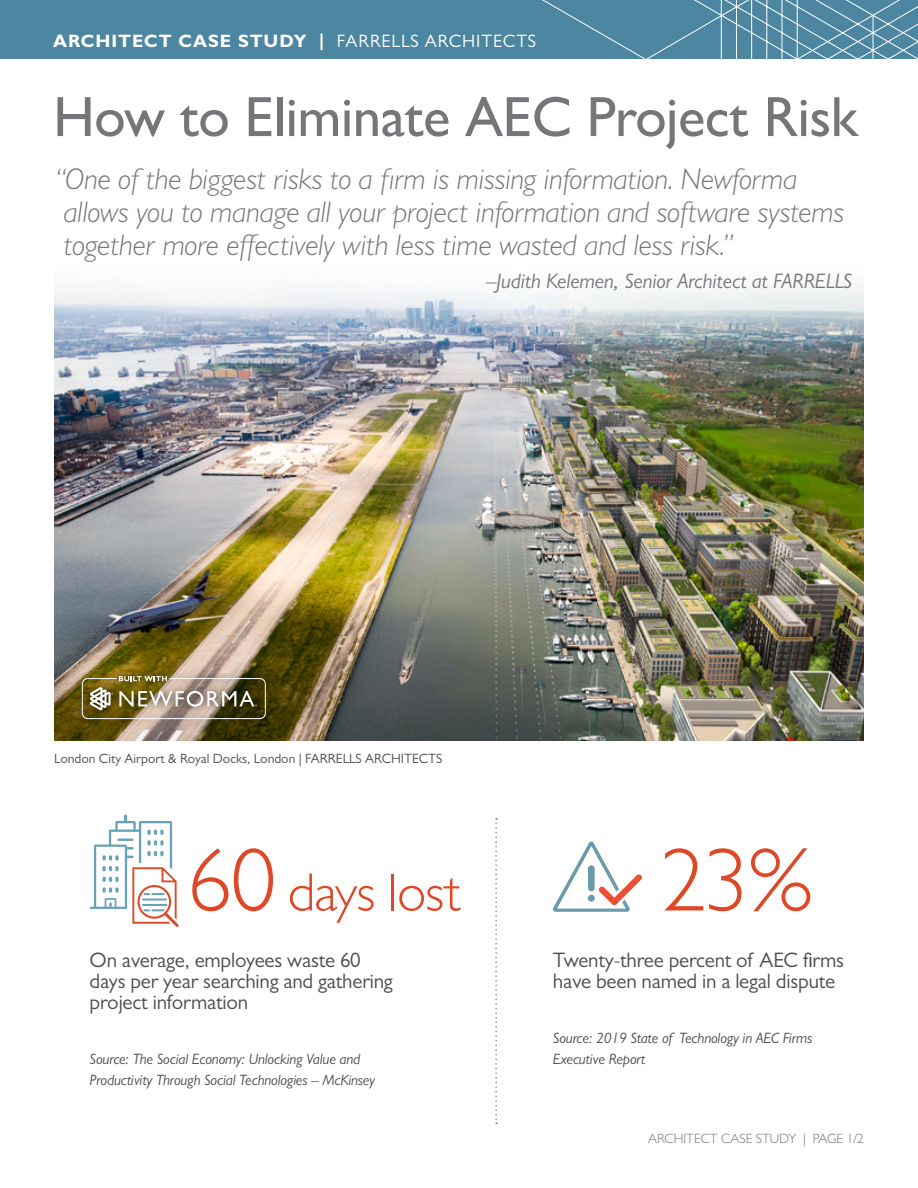
<style>
.page{position:relative;width:918px;height:1188px;background:#fff}
.page>*{position:absolute;margin:0;border:0;box-sizing:border-box;transform-origin:0 0}
.t1{font:300 90px "Gill Sans MT Pro";color:#de4826}
.t2{font:500 57px "Gill Sans MT Pro";letter-spacing:-.01em;color:#757679}
.t3{font:300 54px "Gill Sans MT Pro";letter-spacing:-.01em;color:#de4826}
.t4{font:italic 300 30px/33px "Gill Sans MT Pro";color:#757679}
.t5{font:21px/21px "Gill Sans MT Pro";letter-spacing:-.01em;color:#4d4d4f}
.t6{font:italic 21px "Gill Sans MT Pro";color:#757679}
.t7{font:700 18px "Gill Sans MT Pro";letter-spacing:.05em;color:#fff}
.t8{font:italic 15px/21px "Gill Sans MT Pro";letter-spacing:-.01em;color:#4d4d4f}
.t9{font:13.5px "Gill Sans MT Pro";color:#4d4d4f}
.t10{font:300 13.5px "Gill Sans MT Pro";color:#757679}
.s1{font-weight:400}
.s2{font-style:normal}
.s3{font-size:90px}
</style>
<div class="page">
<img style="left:54px;top:285px;width:810px;height:456px">
<div style="left:0;top:0;width:918px;height:59px;background:#4c86a0"></div>
<svg style="left:542px;top:0;width:376px;height:59px"></svg>
<svg style="left:553px;top:842px;width:89px;height:70px"></svg>
<svg style="left:90px;top:815px;width:89px;height:112px"></svg>
<svg style="left:495px;top:818px;width:2px;height:306px"></svg>
<div style="left:74px;top:669px;width:200px;height:58px;background:#000;opacity:.75"></div>
<svg style="left:119px;top:676px;width:48px;height:5px"></svg>
<svg style="left:119px;top:691px;width:138px;height:16px"></svg>
<svg style="left:90px;top:687px;width:23px;height:23px"></svg>
<div style="left:82px;top:678px;width:184px;height:41px;border:1px solid #fff;border-radius:5px"></div>
<p class="t7" style="left:53px;top:30px;width:484px">ARCHITECT CASE STUDY | <span class="s1">FARRELLS ARCHITECTS</span></p>
<h2 class="t2" style="left:53px;top:83px;width:806px">How to Eliminate AEC Project Risk</h2>
<p class="t4" style="left:64px;top:162px;width:782px;text-indent:-10px">“One of the biggest risks to a firm is missing information. Newforma allows you to manage all your project information and software systems together more effectively with less time wasted and less risk.”</p>
<p class="t6" style="left:486px;top:268px;width:368px"><span class="s2">–</span>Judith Kelemen, Senior Architect at FARRELLS</p>
<p class="t9" style="left:54px;top:750px;width:390px">London City Airport &amp; Royal Docks, London | FARRELLS ARCHITECTS</p>
<h3 class="t3" style="left:187px;top:860px;width:276px"><span class="s3">60</span> days lost</h3>
<h1 class="t1" style="left:661px;top:826px;width:153px">23%</h1>
<p class="t5" style="left:90px;top:949px;width:305px">On average, employees waste 60 days per year searching and gathering project information</p>
<p class="t5" style="left:553px;top:949px;width:293px">Twenty-three percent of AEC firms have been named in a legal dispute</p>
<p class="t8" style="left:90px;top:1049px;width:287px">Source: The Social Economy: Unlocking Value and<br>Productivity Through Social Technologies – McKinsey</p>
<p class="t8" style="left:553px;top:1028px;width:261px">Source: 2019 State of Technology in AEC Firms<br>Executive Report</p>
<p class="t10" style="left:648px;top:1131px;width:217px">ARCHITECT CASE STUDY | PAGE 1/2</p>
</div>
